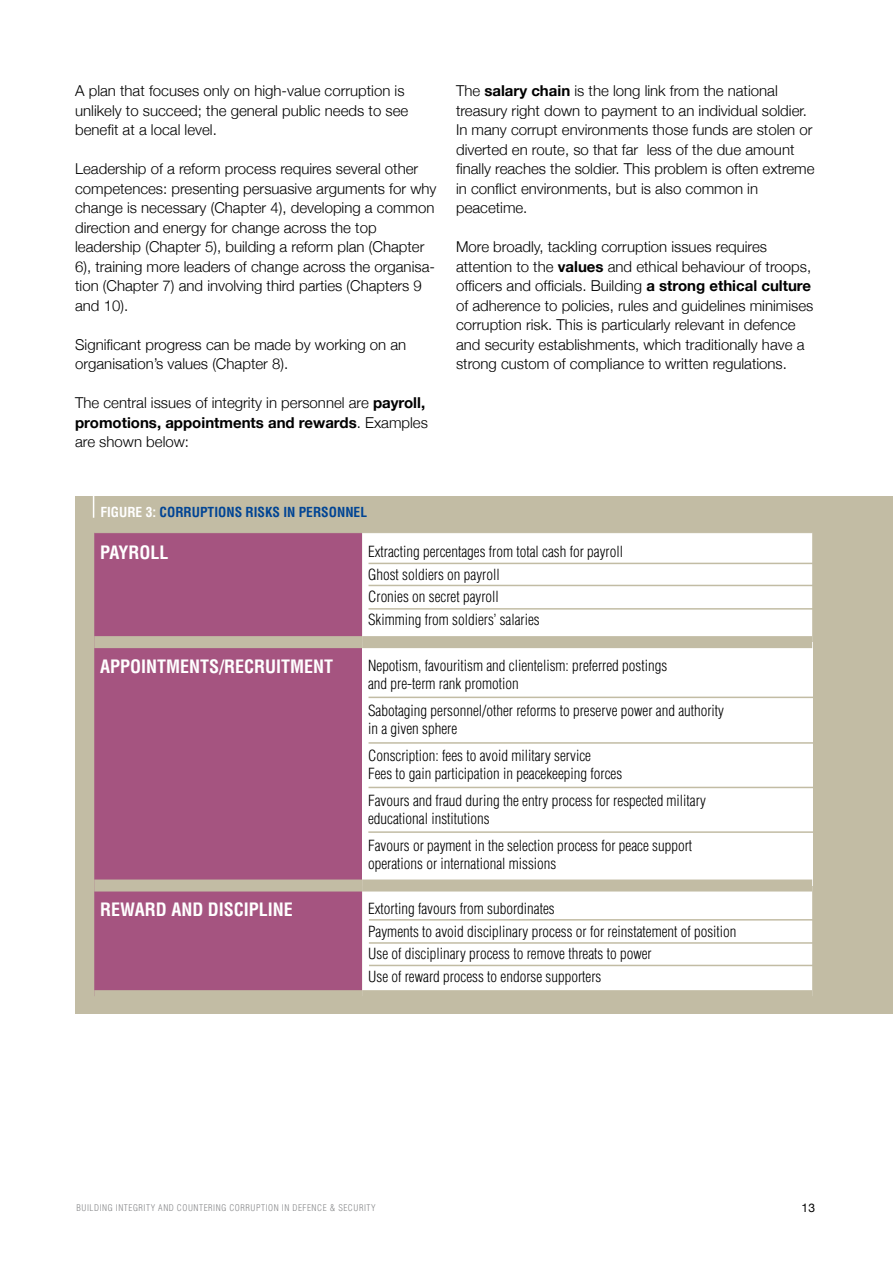
<style>
.page{position:relative;width:893px;height:1263px;background:#fff}
.page>*{position:absolute;margin:0;border:0;box-sizing:border-box;transform-origin:0 0}
.t1{font:700 condensed 18px "Helvetica";color:#fff}
.t2{font:300 15px/19.5px "Helvetica Neue";color:#000}
.t3{font:300 condensed 15px/22.5px "Helvetica";color:#000}
.t4{font:700 condensed 13.5px "Helvetica";color:#004494}
.t5{font:12px "Helvetica Neue";color:#000}
.t6{font:300 condensed 9px "Helvetica";letter-spacing:.2em;color:#87888a}
.s1{font-weight:700}
.s2{color:#fff}
</style>
<div class="page">
<div style="left:75px;top:496px;width:818px;height:517px;background:#c2bca4"></div>
<svg style="left:93px;top:496px;width:1px;height:22px"></svg>
<div style="left:94px;top:533px;width:268px;height:457px;background:#a55480"></div>
<div style="left:362px;top:533px;width:450px;height:457px;background:#fff"></div>
<div style="left:362px;top:642px;width:450px;height:243px;background:#fff"></div>
<div style="left:94px;top:636px;width:268px;height:12px;background:#c2bca4"></div>
<div style="left:362px;top:636px;width:450px;height:12px;background:#c2bca4"></div>
<div style="left:94px;top:879px;width:268px;height:12px;background:#c2bca4"></div>
<div style="left:362px;top:879px;width:450px;height:12px;background:#c2bca4"></div>
<hr style="left:369px;top:563px;width:445px;height:1px;background:#c2bca4">
<hr style="left:369px;top:585px;width:445px;height:1px;background:#c2bca4">
<hr style="left:369px;top:608px;width:445px;height:2px;background:#c2bca4">
<hr style="left:369px;top:697px;width:445px;height:1px;background:#c2bca4">
<hr style="left:369px;top:742px;width:445px;height:2px;background:#c2bca4">
<hr style="left:369px;top:787px;width:445px;height:1px;background:#c2bca4">
<hr style="left:368px;top:831px;width:445px;height:2px;background:#c2bca4">
<hr style="left:369px;top:919px;width:445px;height:1px;background:#c2bca4">
<hr style="left:369px;top:942px;width:445px;height:2px;background:#c2bca4">
<hr style="left:369px;top:965px;width:445px;height:1px;background:#c2bca4">
<p class="t2" style="left:75px;top:81px;width:335px">A plan that focuses only on high-value corruption is unlikely to succeed; the general public needs to see benefit at a local level.</p>
<p class="t2" style="left:75px;top:159px;width:363px">Leadership of a reform process requires several other competences: presenting persuasive arguments for why change is necessary (Chapter 4), developing a common direction and energy for change across the top leadership (Chapter 5), building a reform plan (Chapter 6), training more leaders of change across the organisa&shy;tion (Chapter 7) and involving third parties (Chapters 9 and 10).</p>
<p class="t2" style="left:75px;top:334px;width:333px">Significant progress can be made by working on an organisation’s values (Chapter 8).</p>
<p class="t2" style="left:75px;top:393px;width:354px">The central issues of integrity in personnel are <span class="s1">payroll, promotions, appointments and rewards</span>. Examples are shown below:</p>
<p class="t2" style="left:456px;top:81px;width:360px">The <span class="s1">salary chain</span> is the long link from the national treasury right down to payment to an individual soldier.<br>In many corrupt environments those funds are stolen or diverted en route, so that far less of the due amount finally reaches the soldier. This problem is often extreme in conflict environments, but is also common in peacetime.</p>
<p class="t2" style="left:456px;top:237px;width:359px">More broadly, tackling corruption issues requires attention to the <span class="s1">values</span> and ethical behaviour of troops, officers and officials. Building <span class="s1">a strong ethical culture </span>of adherence to policies, rules and guidelines minimises corruption risk. This is particularly relevant in defence and security establishments, which traditionally have a strong custom of compliance to written regulations.</p>
<p class="t4" style="left:100px;top:503px;width:265px"><span class="s2">FIGURE 3:</span> CORRUPTIONS RISKS IN PERSONNEL</p>
<p class="t1" style="left:100px;top:542px;width:60px">PAYROLL</p>
<p class="t3" style="left:368px;top:540px;width:256px">Extracting percentages from total cash for payroll Ghost soldiers on payroll<br>Cronies on secret payroll<br>Skimming from soldiers’ salaries</p>
<p class="t1" style="left:100px;top:655px;width:235px">APPOINTMENTS/RECRUITMENT</p>
<p class="t3" style="left:368px;top:656px;width:301px;line-height:18px">Nepotism, favouritism and clientelism: preferred postings and pre-term rank promotion</p>
<p class="t3" style="left:368px;top:701px;width:357px;line-height:18px">Sabotaging personnel/other reforms to preserve power and authority in a given sphere</p>
<p class="t3" style="left:368px;top:746px;width:256px;line-height:18px">Conscription: fees to avoid military service<br>Fees to gain participation in peacekeeping forces</p>
<p class="t3" style="left:368px;top:791px;width:339px;line-height:18px">Favours and fraud during the entry process for respected military educational institutions</p>
<p class="t3" style="left:368px;top:836px;width:326px;line-height:18px">Favours or payment in the selection process for peace support operations or international missions</p>
<p class="t1" style="left:100px;top:899px;width:117px">REWARD AND DISCIPLI</p>
<p class="t1" style="left:273px;top:899px;width:21px">NE</p>
<p class="t3" style="left:368px;top:898px;width:370px">Extorting favours from subordinates<br>Payments to avoid disciplinary process or for reinstatement of position Use of disciplinary process to remove threats to power<br>Use of reward process to endorse supporters</p>
<p class="t6" style="left:77px;top:1203px;width:301px">Buildi ng i ntegrity and counteri ng corruption in defence &amp; security</p>
<p class="t5" style="left:801px;top:1200px;width:15px">13</p>
</div>
